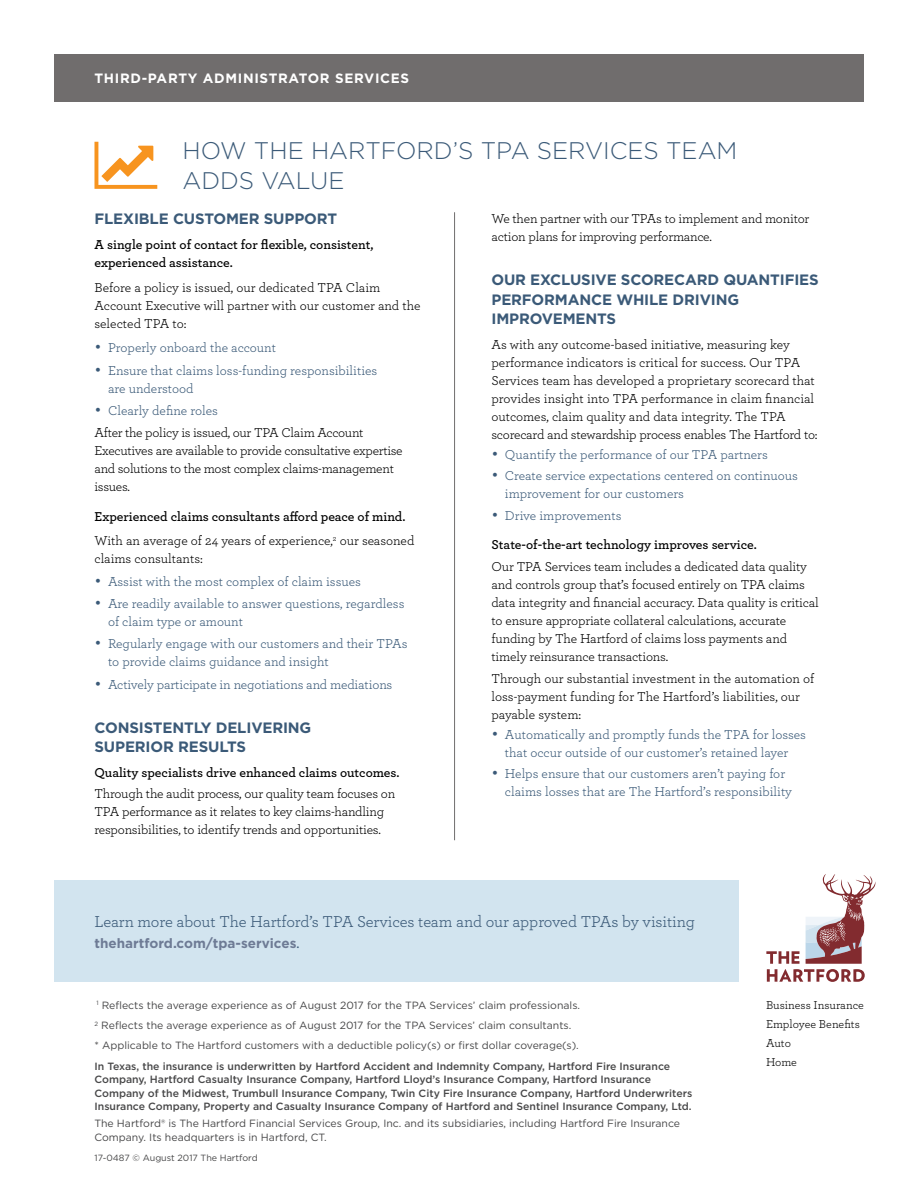
<style>
.page{position:relative;width:918px;height:1188px;background:#fff}
.page>*{position:absolute;margin:0;border:0;box-sizing:border-box;transform-origin:0 0}
.t1{font:300 24px/30px "Gotham";color:#3b5a78}
.t2{font:16.5px "Archer";letter-spacing:-.005em;color:#3b5a78}
.t3{font:700 15px/19.5px "Gotham";letter-spacing:-.01em;color:#3b5a78}
.t4{font:13.5px/18px "Archer";letter-spacing:-.01em;color:#000}
.t5{font:13.5px/18px "Archer";color:#3b5a78}
.t6{font:600 13.5px/18px "Archer";color:#000}
.t7{font:700 13.5px "Gotham";letter-spacing:.05em;color:#fff}
.t8{font:700 13.5px "Gotham";color:#6e7b95}
.t9{font:12px/18.8px "Archer";color:#000}
.t10{font:10.5px/20.2px "Gotham";color:#474748}
.t11{font:500 10.5px/13.5px "Gotham";color:#474748}
.t12{font:9px "Gotham";color:#474748}
.s1{font-family:"Gotham";font-size:15px}
.s2{font-family:"Gotham";font-size:15px;color:#3b5a78}
.s3{color:#3b5a78}
.s4{font-weight:400}
.s5{font-family:"Gotham";font-weight:400;font-size:15px;color:#3b5a78}
.s6{font-weight:400;color:#3b5a78}
.s7{font-family:"Archer";font-weight:400;font-size:16.5px;color:#3b5a78}
</style>
<div class="page">
<div style="left:54px;top:54px;width:810px;height:47px;background:#706d6d"></div>
<div style="left:54px;top:881px;width:685px;height:101px;background:#cee1ee"></div>
<svg style="left:766px;top:874px;width:110px;height:108px"></svg>
<hr style="left:454px;top:212px;width:1px;height:628px;background:#706d6d">
<svg style="left:94px;top:142px;width:63px;height:47px"></svg>
<p class="t7" style="left:94px;top:69px;width:316px">THIRD-PARTY ADMINISTRATOR SERVICES</p>
<h1 class="t1" style="left:183px;top:135px;width:556px">HOW THE HARTFORD’S TPA SERVICES TEAM<br>ADDS VALUE</h1>
<p class="t3" style="left:94px;top:209px;width:244px">FLEXIBLE CUSTOMER SUPPORT</p>
<p class="t6" style="left:94px;top:235px;width:281px">A single point of contact for flexible, consistent, experienced assistance.</p>
<p class="t4" style="left:94px;top:278px;width:327px">Before a policy is issued, our dedicated TPA Claim<br>Account Executive will partner with our customer and the selected TPA to:</p>
<p class="t5" style="left:94px;top:338px;width:183px"><span class="s1">•</span> Properly onboard the account</p>
<p class="t5" style="left:108px;top:361px;width:271px;text-indent:-14px"><span class="s1">•</span> Ensure that claims loss-funding responsibilities are understood</p>
<p class="t4" style="left:94px;top:399px;width:271px;line-height:22.4px"><span class="s2">•</span> <span class="s3">Clearly define roles<br></span>After the policy is issued, our TPA Claim Account</p>
<p class="t4" style="left:94px;top:441px;width:310px">Executives are available to provide consultative expertise and solutions to the most complex claims-management issues.</p>
<p class="t6" style="left:94px;top:503px;width:321px;line-height:24.8px">Experienced claims consultants afford peace of mind.<br><span class="s4">With an average of 24 years of experience,</span><sup>2</sup> <span class="s4">our seasoned</span></p>
<p class="t4" style="left:94px;top:549px;width:110px">claims consultants:</p>
<p class="t5" style="left:94px;top:571px;width:268px"><span class="s1">•</span> Assist with the most complex of claim issues</p>
<p class="t5" style="left:108px;top:594px;width:298px;text-indent:-14px"><span class="s1">•</span> Are readily available to answer questions, regardless of claim type or amount</p>
<p class="t5" style="left:108px;top:634px;width:301px;text-indent:-14px"><span class="s1">•</span> Regularly engage with our customers and their TPAs to provide claims guidance and insight</p>
<p class="t5" style="left:94px;top:674px;width:299px"><span class="s1">•</span> Actively participate in negotiations and mediations</p>
<p class="t3" style="left:94px;top:717px;width:218px">CONSISTENTLY DELIVERING<br>SUPERIOR RESULTS</p>
<p class="t6" style="left:94px;top:763px;width:307px">Quality specialists drive enhanced claims outcomes.</p>
<p class="t4" style="left:94px;top:784px;width:302px">Through the audit process, our quality team focuses on<br>TPA performance as it relates to key claims-handling responsibilities, to identify trends and opportunities.</p>
<p class="t4" style="left:491px;top:209px;width:319px">We then partner with our TPAs to implement and monitor action plans for improving performance.</p>
<p class="t3" style="left:491px;top:270px;width:329px">OUR EXCLUSIVE SCORECARD QUANTIFIES<br>PERFORMANCE WHILE DRIVING<br>IMPROVEMENTS</p>
<p class="t4" style="left:491px;top:335px;width:328px">As with any outcome-based initiative, measuring key performance indicators is critical for success. Our TPA Services team has developed a proprietary scorecard that provides insight into TPA performance in claim financial outcomes, claim quality and data integrity. The TPA scorecard and stewardship process enables The Hartford to:</p>
<p class="t5" style="left:491px;top:445px;width:278px"><span class="s1">•</span> Quantify the performance of our TPA partners</p>
<p class="t5" style="left:505px;top:466px;width:295px;text-indent:-14px"><span class="s1">•</span> Create service expectations centered on continuous improvement for our customers</p>
<p class="t6" style="left:491px;top:500px;width:267px;line-height:29.1px"><span class="s5">•</span> <span class="s6">Drive improvements<br></span>State-of-the-art technology improves service.</p>
<p class="t4" style="left:491px;top:556px;width:329px">Our TPA Services team includes a dedicated data quality and controls group that’s focused entirely on TPA claims data integrity and financial accuracy. Data quality is critical to ensure appropriate collateral calculations, accurate funding by The Hartford of claims loss payments and timely reinsurance transactions.</p>
<p class="t4" style="left:491px;top:669px;width:324px">Through our substantial investment in the automation of loss-payment funding for The Hartford’s liabilities, our payable system:</p>
<p class="t5" style="left:491px;top:725px;width:316px;text-align:center"><span class="s1">•</span> Automatically and promptly funds the TPA for losses that occur outside of our customer’s retained layer</p>
<p class="t5" style="left:505px;top:764px;width:288px;text-indent:-14px"><span class="s1">•</span> Helps ensure that our customers aren’t paying for claims losses that are The Hartford’s responsibility</p>
<p class="t2" style="left:94px;top:911px;width:602px">Learn more about The Hartford’s TPA Services team and our approved TPAs by visiting</p>
<p class="t8" style="left:94px;top:935px;width:206px">thehartford.com/tpa-services<span class="s7">.</span></p>
<p class="t10" style="left:94px;top:995px;width:487px"><sup>1</sup> Reflects the average experience as of August 2017 for the TPA Services’ claim professionals.<br><sup>2</sup> Reflects the average experience as of August 2017 for the TPA Services’ claim consultants.<br>* Applicable to The Hartford customers with a deductible policy(s) or first dollar coverage(s).</p>
<p class="t11" style="left:95px;top:1059px;width:599px">In Texas, the insurance is underwritten by Hartford Accident and Indemnity Company, Hartford Fire Insurance Company, Hartford Casualty Insurance Company, Hartford Lloyd’s Insurance Company, Hartford Insurance Company of the Midwest, Trumbull Insurance Company, Twin City Fire Insurance Company, Hartford Underwriters Insurance Company, Property and Casualty Insurance Company of Hartford and Sentinel Insurance Company, Ltd.</p>
<p class="t10" style="left:95px;top:1117px;width:587px;line-height:13.5px">The Hartford® is The Hartford Financial Services Group, Inc. and its subsidiaries, including Hartford Fire Insurance<br>Company. Its headquarters is in Hartford, CT.</p>
<p class="t12" style="left:94px;top:1152px;width:165px">17-0487 © August 2017 The Hartford</p>
<p class="t9" style="left:766px;top:995px;width:99px">Business Insurance<br>Employee Benefits<br>Auto<br>Home</p>
</div>
